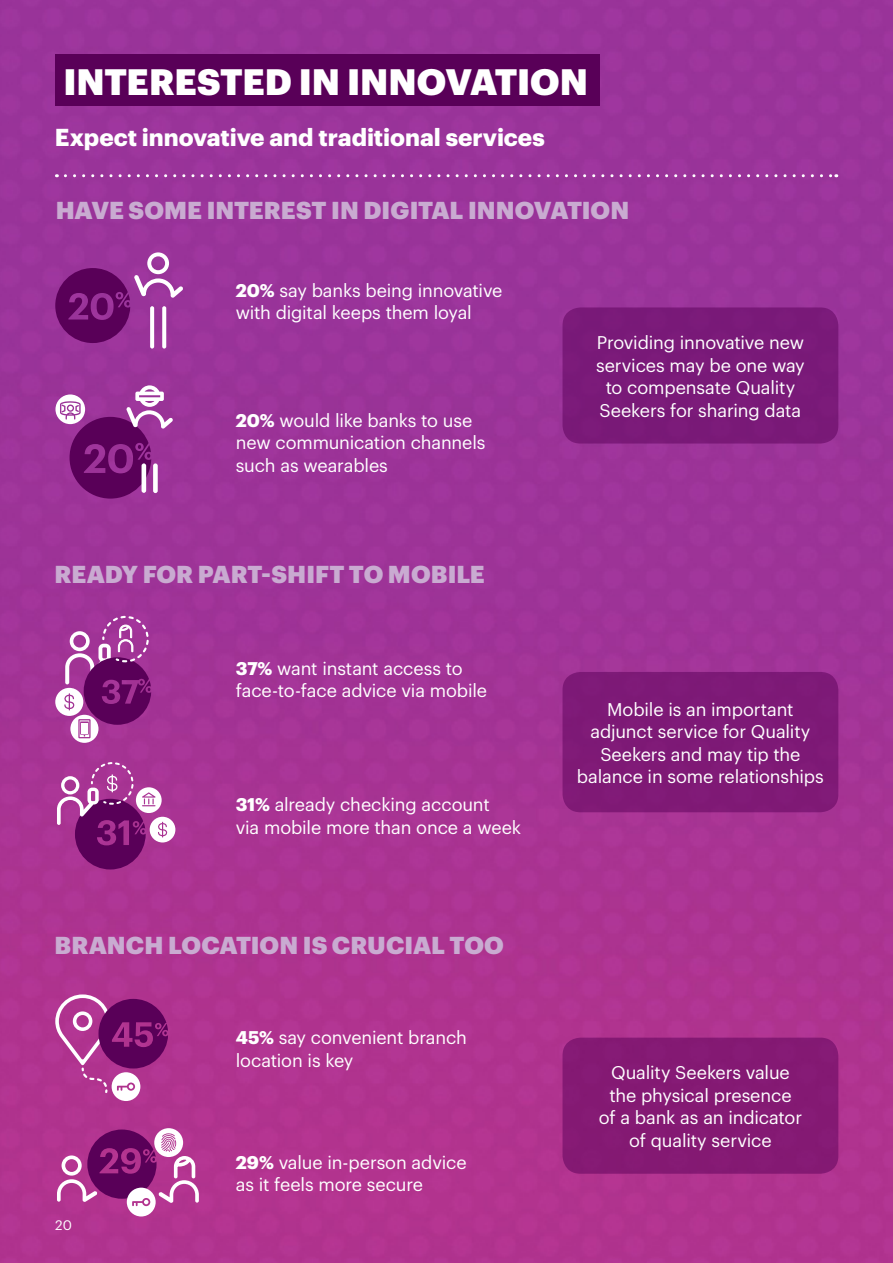
<style>
.page{position:relative;width:893px;height:1263px;background:#fff}
.page>*{position:absolute;margin:0;border:0;box-sizing:border-box;transform-origin:0 0}
.t1{font:900 36px "Graphik";color:#fff}
.t2{font:900 24px "Graphik";color:#c9abd1}
.t3{font:700 24px "Graphik";color:#fff}
.t4{font:18px/22.5px "Graphik";letter-spacing:-.01em;color:#fff}
.t5{font:13.5px "Graphik";color:#fff}
.s1{font-weight:700}
</style>
<div class="page">
<img style="left:0;top:0;width:893px;height:1263px">
<div style="left:562px;top:307px;width:276px;height:136px;background:#791978;border-radius:18px"></div>
<svg style="left:162px;top:306px;width:4px;height:43px"></svg>
<svg style="left:150px;top:306px;width:4px;height:43px"></svg>
<svg style="left:55px;top:252px;width:128px;height:91px;background:#8d328c"></svg>
<svg style="left:55px;top:385px;width:118px;height:114px;background:#91388e"></svg>
<div style="left:562px;top:672px;width:276px;height:140px;background:#7f1976;border-radius:18px"></div>
<svg style="left:55px;top:615px;width:96px;height:128px;background:#9e4596"></svg>
<svg style="left:57px;top:761px;width:118px;height:108px;background:#9f4091"></svg>
<div style="left:562px;top:1038px;width:276px;height:136px;background:#841973;border-radius:18px"></div>
<svg style="left:55px;top:994px;width:113px;height:107px;background:#a13c8d"></svg>
<svg style="left:57px;top:1128px;width:142px;height:88px;background:#a94894"></svg>
<div style="left:55px;top:54px;width:544px;height:51px;background:#590058"></div>
<svg style="left:65px;top:174px;width:772px;height:3px;background:#b265b2"></svg>
<h1 class="t1" style="left:63px;top:54px;width:526px">INTERESTED IN INNOVATION</h1>
<h2 class="t3" style="left:55px;top:119px;width:491px">Expect innovative and traditional services</h2>
<h2 class="t2" style="left:56px;top:192px;width:575px">HAVE SOME INTEREST IN DIGITAL INNOVATION</h2>
<p class="t4" style="left:236px;top:277px;width:268px"><span class="s1">20%</span> say banks being innovative with digital keeps them loyal</p>
<p class="t4" style="left:236px;top:408px;width:251px"><span class="s1">20%</span> would like banks to use new communication channels such as wearables</p>
<h2 class="t2" style="left:55px;top:556px;width:432px">READY FOR PART-SHIFT TO MOBILE</h2>
<p class="t4" style="left:236px;top:656px;width:253px"><span class="s1">37%</span> want instant access to face‑to‑face advice via mobile</p>
<p class="t4" style="left:236px;top:792px;width:287px"><span class="s1">31%</span> already checking account<br>via mobile more than once a week</p>
<h2 class="t2" style="left:55px;top:927px;width:451px">BRANCH LOCATION IS CRUCIAL TOO</h2>
<p class="t4" style="left:236px;top:1025px;width:233px"><span class="s1">45%</span> say convenient branch location is key</p>
<p class="t5" style="left:55px;top:1215px;width:18px">20</p>
<p class="t4" style="left:236px;top:1149px;width:232px"><span class="s1">29%</span> value in-person advice as it feels more secure</p>
<p class="t4" style="left:596px;top:330px;width:210px;text-align:center">Providing innovative new services may be one way to compensate Quality<br>Seekers for sharing data</p>
<p class="t4" style="left:577px;top:696px;width:248px;text-align:center">Mobile is an important adjunct service for Quality<br>Seekers and may tip the balance in some relationships</p>
<p class="t4" style="left:599px;top:1060px;width:205px;text-align:center">Quality Seekers value the physical presence of a bank as an indicator of quality service</p>
</div>
